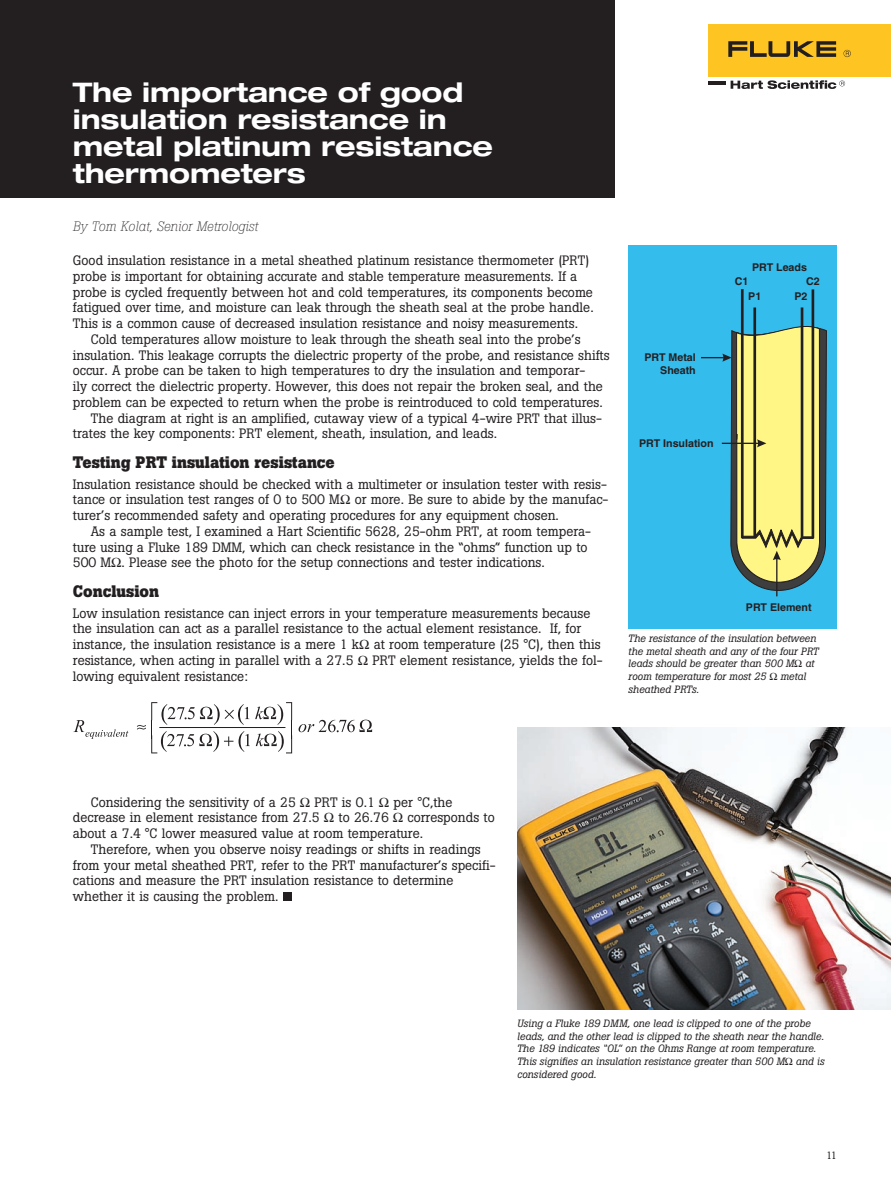
<style>
.page{position:relative;width:891px;height:1188px;background:#fff}
.page>*{position:absolute;margin:0;border:0;box-sizing:border-box;transform-origin:0 0}
.t1{font:700 expanded 27px/27px "Helvetica Neue";letter-spacing:-.005em;color:#fff}
.t2{font:700 16.5px "Boton";color:#231f20}
.t3{font:13.5px/15.8px "Boton";color:#231f20}
.t4{font:italic 300 13.5px "Boton";color:#231f20}
.t5{font:700 10.65px/15px "Helvetica";color:#231f20}
.t6{font:italic 10.5px/12.6px "Boton";color:#231f20}
.t7{font:10.5px "Boton";color:#231f20}
</style>
<div class="page">
<div style="left:708px;top:25px;width:183px;height:52px;background:#fec422"></div>
<svg style="left:728px;top:41px;width:108px;height:16px"></svg>
<svg style="left:843px;top:50px;width:8px;height:7px"></svg>
<svg style="left:731px;top:80px;width:114px;height:9px"></svg>
<hr style="left:709px;top:81px;width:17px;height:4px;background:#231f20">
<div style="left:0;top:0;width:615px;height:198px;background:#231f20"></div>
<div style="left:283px;top:892px;width:9px;height:9px;background:#231f20"></div>
<img style="left:517px;top:728px;width:374px;height:282px">
<div style="left:628px;top:245px;width:209px;height:383px;background:#34bced"></div>
<hr style="left:741px;top:289px;width:3px;height:249px;background:#231f20">
<hr style="left:753px;top:307px;width:3px;height:230px;background:#231f20">
<hr style="left:801px;top:307px;width:2px;height:230px;background:#231f20">
<hr style="left:812px;top:289px;width:2px;height:249px;background:#231f20">
<svg style="left:701px;top:318px;width:126px;height:279px"></svg>
<svg style="left:73px;top:720px;width:55px;height:19px"></svg>
<svg style="left:137px;top:702px;width:155px;height:51px"></svg>
<svg style="left:299px;top:720px;width:73px;height:12px"></svg>
<h1 class="t1" style="left:73px;top:78px;width:422px">The importance of good insulation resistance in metal platinum resistance thermometers</h1>
<p class="t4" style="left:73px;top:219px;width:186px">By Tom Kolat, Senior Metrologist</p>
<p class="t3" style="left:73px;top:252px;width:522px">Good insulation resistance in a metal sheathed platinum resistance thermometer (PRT) probe is important for obtaining accurate and stable temperature measurements. If a probe is cycled frequently between hot and cold temperatures, its components become fatigued over time, and moisture can leak through the sheath seal at the probe handle.<br>This is a common cause of decreased insulation resistance and noisy measurements.</p>
<p class="t3" style="left:91px;top:331px;width:491px">Cold temperatures allow moisture to leak through the sheath seal into the probe’s</p>
<p class="t3" style="left:73px;top:347px;width:538px">insulation. This leakage corrupts the dielectric property of the probe, and resistance shifts</p>
<p class="t3" style="left:73px;top:363px;width:514px">occur. A probe can be taken to high temperatures to dry the insulation and temporar-</p>
<p class="t3" style="left:73px;top:378px;width:532px">ily correct the dielectric property. However, this does not repair the broken seal, and the</p>
<p class="t3" style="left:73px;top:394px;width:531px">problem can be expected to return when the probe is reintroduced to cold temperatures.</p>
<p class="t3" style="left:91px;top:410px;width:513px">The diagram at right is an amplified, cutaway view of a typical 4-wire PRT that illus-</p>
<p class="t3" style="left:73px;top:426px;width:426px">trates the key components: PRT element, sheath, insulation, and leads.</p>
<p class="t2" style="left:73px;top:453px;width:263px">Testing PRT insulation resistance</p>
<p class="t3" style="left:73px;top:476px;width:537px;text-align:justify">Insulation resistance should be checked with a multimeter or insulation tester with resis&shy;tance or insulation test ranges of 0 to 500 M or more. Be sure to abide by the manufac&shy;turer’s recommended safety and operating procedures for any equipment chosen.</p>
<p class="t3" style="left:73px;top:523px;width:520px;text-indent:18px">As a sample test, I examined a Hart Scientific 5628, 25-ohm PRT, at room tempera&shy;ture using a Fluke 189 DMM, which can check resistance in the “ohms” function up to<br>500 M . Please see the photo for the setup connections and tester indications.</p>
<p class="t2" style="left:73px;top:582px;width:88px">Conclusion</p>
<p class="t3" style="left:73px;top:605px;width:529px">Low insulation resistance can inject errors in your temperature measurements because the insulation can act as a parallel resistance to the actual element resistance. If, for instance, the insulation resistance is a mere 1 k at room temperature (25 °C), then this resistance, when acting in parallel with a 27.5</p>
<p class="t3" style="left:373px;top:652px;width:232px">PRT element resistance, yields the fol-</p>
<p class="t3" style="left:73px;top:668px;width:177px">lowing equivalent resistance:</p>
<p class="t5" style="left:752px;top:260px;width:56px">PRT Leads</p>
<p class="t5" style="left:644px;top:351px;width:53px;line-height:12.8px;text-align:right">PRT Metal<br>Sheath</p>
<p class="t5" style="left:748px;top:274px;width:15px;text-indent:-13px">C1<br>P1</p>
<p class="t5" style="left:639px;top:435px;width:76px">PRT Insulation</p>
<p class="t5" style="left:806px;top:274px;width:15px">C2</p>
<p class="t5" style="left:794px;top:289px;width:15px">P2</p>
<p class="t5" style="left:746px;top:600px;width:67px">PRT Element</p>
<p class="t6" style="left:628px;top:632px;width:192px">The resistance of the insulation between the metal sheath and any of the four PRT leads should be greater than 500 M at room temperature for most 25</p>
<p class="t6" style="left:780px;top:670px;width:27px">metal</p>
<p class="t6" style="left:628px;top:683px;width:72px">sheathed PRTs.</p>
<p class="t3" style="left:91px;top:794px;width:207px">Considering the sensitivity of a 25</p>
<p class="t3" style="left:315px;top:794px;width:62px">PRT is 0.1</p>
<p class="t3" style="left:394px;top:794px;width:60px">per °C,the</p>
<p class="t3" style="left:73px;top:810px;width:248px">decrease in element resistance from 27.5</p>
<p class="t3" style="left:338px;top:810px;width:52px">to 26.76</p>
<p class="t3" style="left:73px;top:810px;width:423px;text-indent:335px">corresponds to about a 7.4 °C lower measured value at room temperature.</p>
<p class="t3" style="left:73px;top:841px;width:424px;text-indent:18px">Therefore, when you observe noisy readings or shifts in readings from your metal sheathed PRT, refer to the PRT manufacturer’s specifi&shy;cations and measure the PRT insulation resistance to determine whether it is causing the problem.</p>
<p class="t6" style="left:517px;top:1017px;width:309px">Using a Fluke 189 DMM, one lead is clipped to one of the probe leads, and the other lead is clipped to the sheath near the handle.<br>The 189 indicates “OL” on the Ohms Range at room temperature.<br>This signifies an insulation resistance greater than 500 M and is considered good.</p>
<p class="t7" style="left:826px;top:1149px;width:12px">11</p>
</div>
